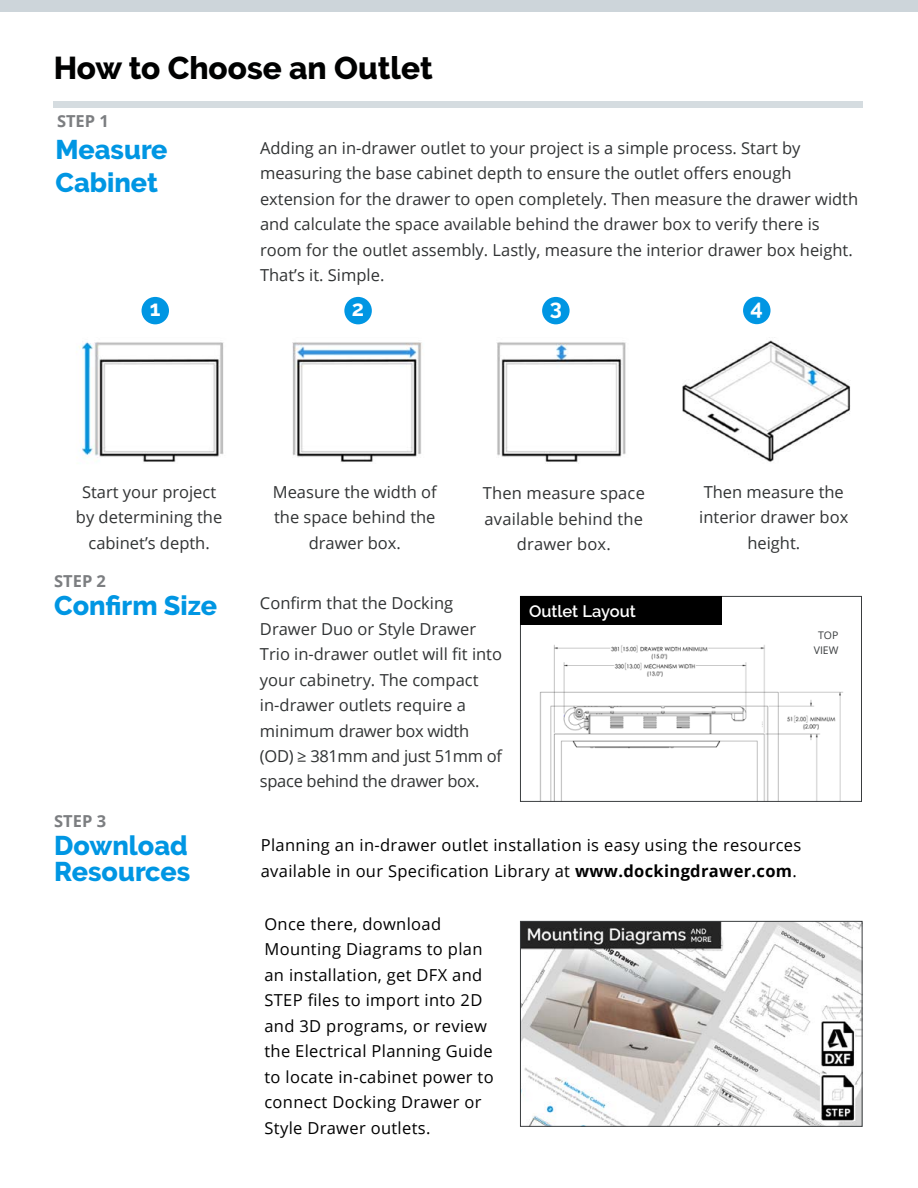
<style>
.page{position:relative;width:918px;height:1188px;background:#fff}
.page>*{position:absolute;margin:0;border:0;box-sizing:border-box;transform-origin:0 0}
.t1{font:800 31.5px "Raleway";color:#000101}
.t2{font:800 27px/33px "Raleway";color:#0096e3}
.t3{font:700 21.75px "Raleway";color:#fff}
.t4{font:16.5px/25.5px "Open Sans";color:#313334;text-align:center}
.t5{font:16.5px/25.5px "Open Sans";letter-spacing:.02em;color:#000}
.t6{font:700 16.5px "Open Sans";color:#7c7e81}
.t7{font:600 16.5px "Raleway";color:#fff}
.t8{font:10.5px/15px "Open Sans";color:#3a3d3f;text-align:center}
.s1{font-weight:700}
</style>
<div class="page">
<div style="left:0;top:0;width:918px;height:12px;background:#cdd5da"></div>
<div style="left:344px;top:297px;width:28px;height:27px;background:#0096e3;border-radius:50%"></div>
<div style="left:542px;top:297px;width:28px;height:27px;background:#0096e3;border-radius:50%"></div>
<div style="left:142px;top:297px;width:27px;height:27px;background:#0096e3;border-radius:50%"></div>
<div style="left:54px;top:102px;width:809px;height:6px;background:#d5dce0"></div>
<div style="left:743px;top:297px;width:28px;height:27px;background:#0096e3;border-radius:50%"></div>
<img style="left:79px;top:340px;width:772px;height:124px">
<img style="left:539px;top:645px;width:304px;height:155px">
<div style="left:520px;top:596px;width:342px;height:206px;border:1px solid #3a3d3f"></div>
<img style="left:522px;top:923px;width:338px;height:202px">
<div style="left:520px;top:921px;width:342px;height:206px;border:1px solid #3a3d3f"></div>
<div style="left:520px;top:596px;width:202px;height:29px;background:#000"></div>
<h1 class="t1" style="left:54px;top:50px;width:381px">How to Choose an Outlet</h1>
<p class="t6" style="left:57px;top:109px;width:53px">STEP 1</p>
<h2 class="t2" style="left:56px;top:133px;width:113px">Measure<br>Cabinet</h2>
<p class="t4" style="left:260px;top:135px;width:600px;text-align:left">Adding an in-drawer outlet to your project is a simple process. Start by measuring the base cabinet depth to ensure the outlet offers enough extension for the drawer to open completely. Then measure the drawer width and calculate the space available behind the drawer box to verify there is room for the outlet assembly. Lastly, measure the interior drawer box height.<br>That’s it. Simple.</p>
<h3 class="t3" style="left:150px;top:296px;width:12px">1</h3>
<h3 class="t3" style="left:352px;top:296px;width:14px">2</h3>
<h3 class="t3" style="left:550px;top:295px;width:14px">3</h3>
<h3 class="t3" style="left:751px;top:294px;width:14px">4</h3>
<p class="t4" style="left:76px;top:479px;width:148px">Start your project by determining the cabinet’s depth.</p>
<p class="t4" style="left:273px;top:479px;width:166px">Measure the width of the space behind the drawer box.</p>
<p class="t4" style="left:483px;top:480px;width:164px">Then measure space available behind the drawer box.</p>
<p class="t6" style="left:54px;top:569px;width:53px">STEP 2</p>
<h2 class="t2" style="left:54px;top:589px;width:164px">Confirm Size</h2>
<p class="t4" style="left:260px;top:590px;width:244px;text-align:left">Confirm that the Docking<br>Drawer Duo or Style Drawer<br>Trio in-drawer outlet will fit into your cabinetry. The compact in-drawer outlets require a minimum drawer box width (OD) ≥ 381mm and just 51mm of space behind the drawer box.</p>
<p class="t7" style="left:529px;top:601px;width:108px">Outlet Layout</p>
<p class="t4" style="left:699px;top:479px;width:151px">Then measure the interior drawer box height.</p>
<p class="t8" style="left:814px;top:627px;width:26px">TOP<br>VIEW</p>
<p class="t6" style="left:54px;top:809px;width:53px">STEP 3</p>
<h2 class="t2" style="left:54px;top:833px;width:137px;line-height:25.5px">Download<br>Resources</h2>
<p class="t5" style="left:261px;top:832px;width:542px">Planning an in-drawer outlet installation is easy using the resources available in our Specification Library at <span class="s1">www.dockingdrawer.com</span>.</p>
<p class="t5" style="left:264px;top:911px;width:231px">Once there, download<br>Mounting Diagrams to plan an installation, get DFX and<br>STEP files to import into 2D and 3D programs, or review the Electrical Planning Guide to locate in-cabinet power to connect Docking Drawer or<br>Style Drawer outlets.</p>
</div>
